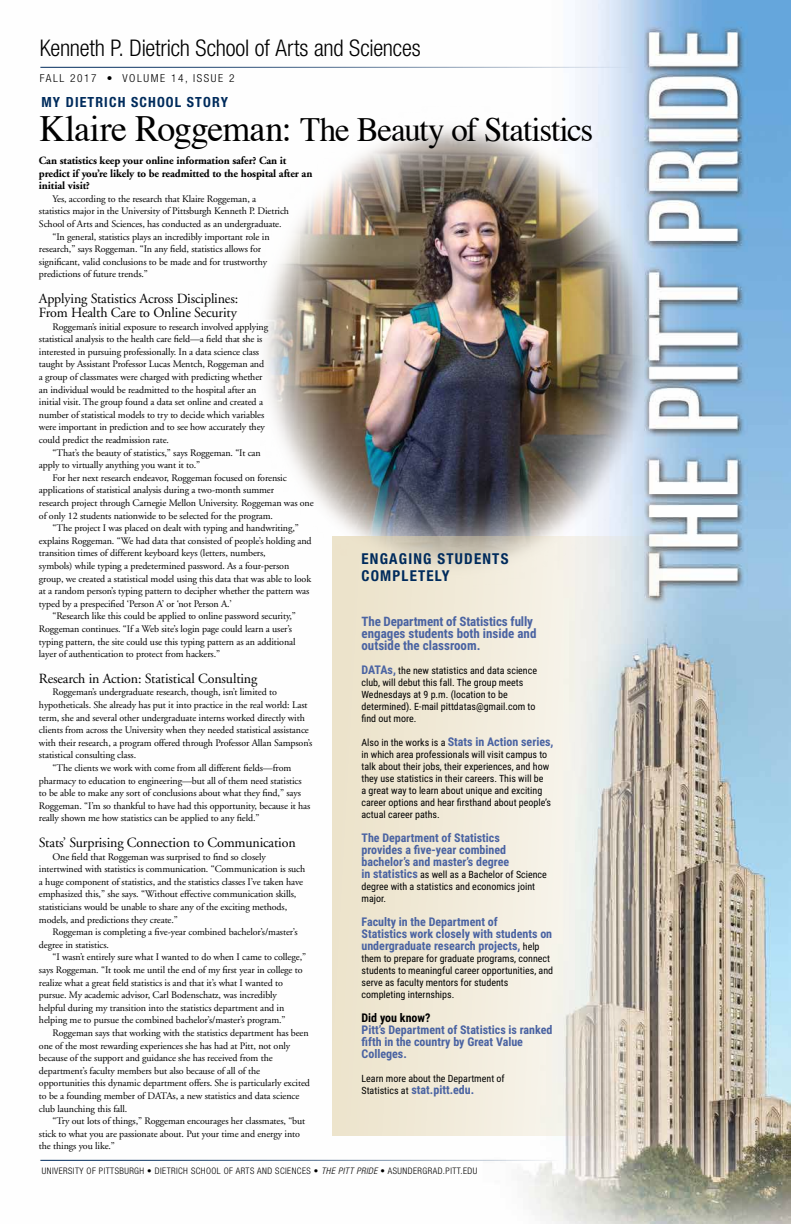
<style>
.page{position:relative;width:792px;height:1224px;background:#fff}
.page>*{position:absolute;margin:0;border:0;box-sizing:border-box;transform-origin:0 0}
.t1{font:34px "Times";letter-spacing:-.035em;color:#000}
.t2{font:300 condensed 23px "Helvetica Neue";letter-spacing:-.01em;color:#000}
.t3{font:700 condensed 15px/17px "Helvetica Neue";letter-spacing:.08em;color:#002b5c}
.t4{font:14px/14px "Adobe Garamond";letter-spacing:-.01em;color:#000}
.t5{font:700 condensed 14px "Helvetica Neue";letter-spacing:.08em;color:#002b5c}
.t6{font:700 13px/12px "Roboto Condensed";color:#4a63a2}
.t7{font:700 12px/12px "Roboto Condensed";color:#4a63a2}
.t8{font:700 12px "Roboto Condensed";color:#000}
.t9{font:700 11px/12.6px "Adobe Garamond";letter-spacing:-.01em;color:#000}
.t10{font:300 condensed 11px "Helvetica Neue";letter-spacing:.14em;color:#000}
.t11{font:10px/12.6px "Adobe Garamond";letter-spacing:-.01em;color:#000}
.t12{font:10px/12px "Roboto Condensed";color:#000}
.t13{font:300 condensed 9px "Helvetica Neue";letter-spacing:.05em;color:#000}
.s1{font-size:37px}
.s2{font-weight:700;font-size:12px;color:#4a63a2}
.s3{font-weight:400;font-size:10px;color:#000}
.s4{font-style:italic}
</style>
<div class="page">
<img style="left:40px;top:0;width:751px;height:1224px">
<img style="left:226px;top:90px;width:458px;height:500px">
<svg style="left:332px;top:536px;width:330px;height:600px;background:#e6e0d2"></svg>
<hr style="left:40px;top:1160px;width:519px;height:1px;background:#002b5c">
<hr style="left:40px;top:67px;width:589px;height:1px;background:#002b5c">
<h2 class="t2" style="left:40px;top:35px;width:382px">Kenneth P. Dietrich School of Arts and Sciences</h2>
<p class="t10" style="left:40px;top:72px;width:196px">FALL 2017 • VOLUME 14, ISSUE 2</p>
<h3 class="t5" style="left:41px;top:94px;width:188px">MY DIETRICH SCHOOL STORY</h3>
<h1 class="t1" style="left:39px;top:97px;width:555px"><span class="s1">Klaire Roggeman:</span> The Beauty of Statistics</h1>
<p class="t9" style="left:39px;top:154px;width:275px">Can statistics keep your online information safer? Can it predict if you’re likely to be readmitted to the hospital after an initial visit?</p>
<p class="t11" style="left:52px;top:193px;width:205px">Yes, according to the research that Klaire Roggeman, a</p>
<p class="t11" style="left:39px;top:205px;width:252px">statistics major in the University of Pittsburgh Kenneth P. Dietrich</p>
<p class="t11" style="left:39px;top:218px;width:244px">School of Arts and Sciences, has conducted as an undergraduate.</p>
<p class="t11" style="left:52px;top:230px;width:219px">“In general, statistics plays an incredibly important role in</p>
<p class="t11" style="left:39px;top:243px;width:224px">research,” says Roggeman. “In any field, statistics allows for</p>
<p class="t11" style="left:39px;top:256px;width:230px">significant, valid conclusions to be made and for trustworthy</p>
<p class="t11" style="left:39px;top:268px;width:111px">predictions of future trends.”</p>
<h3 class="t4" style="left:39px;top:292px;width:201px">Applying Statistics Across Disciplines:<br>From Health Care to Online Security</h3>
<p class="t11" style="left:39px;top:320px;width:231px;text-indent:14px">Roggeman’s initial exposure to research involved applying statistical analysis to the health care field—a field that she is interested in pursuing professionally. In a data science class taught by Assistant Professor Lucas Mentch, Roggeman and a group of classmates were charged with predicting whether an individual would be readmitted to the hospital after an initial visit. The group found a data set online and created a number of statistical models to try to decide which variables were important in prediction and to see how accurately they could predict the readmission rate.</p>
<p class="t11" style="left:39px;top:446px;width:223px;text-indent:14px">“That’s the beauty of statistics,” says Roggeman. “It can apply to virtually anything you want it to.”</p>
<p class="t11" style="left:39px;top:472px;width:276px;text-indent:14px">For her next research endeavor, Roggeman focused on forensic applications of statistical analysis during a two-month summer<br>research project through Carnegie Mellon University. Roggeman was one of only 12 students nationwide to be selected for the program.</p>
<p class="t11" style="left:52px;top:522px;width:248px">“The project I was placed on dealt with typing and handwriting,”</p>
<p class="t11" style="left:39px;top:535px;width:274px">explains Roggeman. “We had data that consisted of people’s holding and</p>
<p class="t11" style="left:39px;top:547px;width:228px">transition times of different keyboard keys (letters, numbers,</p>
<p class="t11" style="left:39px;top:560px;width:252px">symbols) while typing a predetermined password. As a four-person</p>
<p class="t11" style="left:39px;top:572px;width:274px">group, we created a statistical model using this data that was able to look</p>
<p class="t11" style="left:39px;top:585px;width:272px">at a random person’s typing pattern to decipher whether the pattern was</p>
<p class="t11" style="left:39px;top:598px;width:194px">typed by a prespecified ‘Person A’ or ‘not Person A.’</p>
<p class="t11" style="left:52px;top:610px;width:245px">“Research like this could be applied to online password security,”</p>
<p class="t11" style="left:39px;top:623px;width:255px">Roggeman continues. “If a Web site’s login page could learn a user’s</p>
<p class="t11" style="left:39px;top:635px;width:258px">typing pattern, the site could use this typing pattern as an additional</p>
<p class="t11" style="left:39px;top:648px;width:183px">layer of authentication to protect from hackers.”</p>
<h3 class="t4" style="left:39px;top:672px;width:220px">Research in Action: Statistical Consulting</h3>
<p class="t11" style="left:52px;top:686px;width:226px">Roggeman’s undergraduate research, though, isn’t limited to</p>
<p class="t11" style="left:39px;top:699px;width:270px">hypotheticals. She already has put it into practice in the real world: Last</p>
<p class="t11" style="left:39px;top:711px;width:267px">term, she and several other undergraduate interns worked directly with</p>
<p class="t11" style="left:39px;top:724px;width:271px">clients from across the University when they needed statistical assistance</p>
<p class="t11" style="left:39px;top:737px;width:275px">with their research, a program offered through Professor Allan Sampson’s</p>
<p class="t11" style="left:39px;top:749px;width:99px">statistical consulting class.</p>
<p class="t11" style="left:52px;top:762px;width:240px">“The clients we work with come from all different fields—from</p>
<p class="t11" style="left:39px;top:774px;width:264px">pharmacy to education to engineering—but all of them need statistics</p>
<p class="t11" style="left:39px;top:787px;width:263px">to be able to make any sort of conclusions about what they find,” says</p>
<p class="t11" style="left:39px;top:800px;width:273px">Roggeman. “I’m so thankful to have had this opportunity, because it has</p>
<p class="t11" style="left:39px;top:812px;width:222px">really shown me how statistics can be applied to any field.”</p>
<h3 class="t4" style="left:39px;top:836px;width:258px">Stats’ Surprising Connection to Communication</h3>
<p class="t11" style="left:39px;top:850px;width:268px;text-indent:14px">One field that Roggeman was surprised to find so closely intertwined with statistics is communication. “Communication is such a huge component of statistics, and the statistics classes I’ve taken have emphasized this,” she says. “Without effective communication skills, statisticians would be unable to share any of the exciting methods, models, and predictions they create.”</p>
<p class="t11" style="left:39px;top:926px;width:260px;text-indent:14px">Roggeman is completing a five-year combined bachelor’s/master’s degree in statistics.</p>
<p class="t11" style="left:39px;top:951px;width:269px;text-indent:14px">“I wasn’t entirely sure what I wanted to do when I came to college,” says Roggeman. “It took me until the end of my first year in college to realize what a great field statistics is and that it’s what I wanted to pursue. My academic advisor, Carl Bodenschatz, was incredibly<br>helpful during my transition into the statistics department and in helping me to pursue the combined bachelor’s/master’s program.”</p>
<p class="t11" style="left:39px;top:1027px;width:273px;text-indent:14px">Roggeman says that working with the statistics department has been one of the most rewarding experiences she has had at Pitt, not only because of the support and guidance she has received from the department’s faculty members but also because of all of the opportunities this dynamic department offers. She is particularly excited to be a founding member of DATAs, a new statistics and data science club launching this fall.</p>
<p class="t11" style="left:39px;top:1115px;width:268px;text-indent:14px">“Try out lots of things,” Roggeman encourages her classmates, “but stick to what you are passionate about. Put your time and energy into the things you like.”</p>
<h3 class="t3" style="left:362px;top:550px;width:148px">ENGAGING STUDENTS<br>COMPLETELY</h3>
<h3 class="t6" style="left:362px;top:615px;width:176px">The Department of Statistics fully engages students both inside and outside the classroom.</h3>
<p class="t12" style="left:362px;top:665px;width:177px"><span class="s2">DATAs,</span> the new statistics and data science club, will debut this fall. The group meets Wednesdays at 9 p.m. (location to be determined). E-mail pittdatas@gmail.com to find out more.</p>
<p class="t7" style="left:362px;top:736px;width:193px"><span class="s3">Also in the works is a</span> Stats in Action series,</p>
<p class="t12" style="left:362px;top:749px;width:191px">in which area professionals will visit campus to talk about their jobs, their experiences, and how they use statistics in their careers. This will be<br>a great way to learn about unique and exciting career options and hear firsthand about people’s actual career paths.</p>
<p class="t7" style="left:362px;top:832px;width:149px">The Department of Statistics provides a five-year combined bachelor’s and master’s degree</p>
<p class="t12" style="left:362px;top:869px;width:187px"><span class="s2">in statistics</span> as well as a Bachelor of Science degree with a statistics and economics joint major.</p>
<p class="t7" style="left:362px;top:916px;width:192px">Faculty in the Department of<br>Statistics work closely with students on undergraduate research projects, <span class="s3">help</span></p>
<p class="t12" style="left:362px;top:953px;width:193px">them to prepare for graduate programs, connect students to meaningful career opportunities, and serve as faculty mentors for students completing internships.</p>
<p class="t8" style="left:362px;top:1010px;width:71px">Did you know?</p>
<p class="t7" style="left:362px;top:1024px;width:192px">Pitt’s Department of Statistics is ranked fifth in the country by Great Value<br>Colleges.</p>
<p class="t12" style="left:362px;top:1073px;width:145px">Learn more about the Department of</p>
<p class="t7" style="left:362px;top:1084px;width:114px"><span class="s3">Statistics at</span> stat.pitt.edu.</p>
<p class="t13" style="left:42px;top:1165px;width:437px">UNIVERSITY OF PITTSBURGH • DIETRICH SCHOOL OF ARTS AND SCIENCES • <span class="s4">THE PITT PRIDE</span> • ASUNDERGRAD.PITT.EDU</p>
</div>
